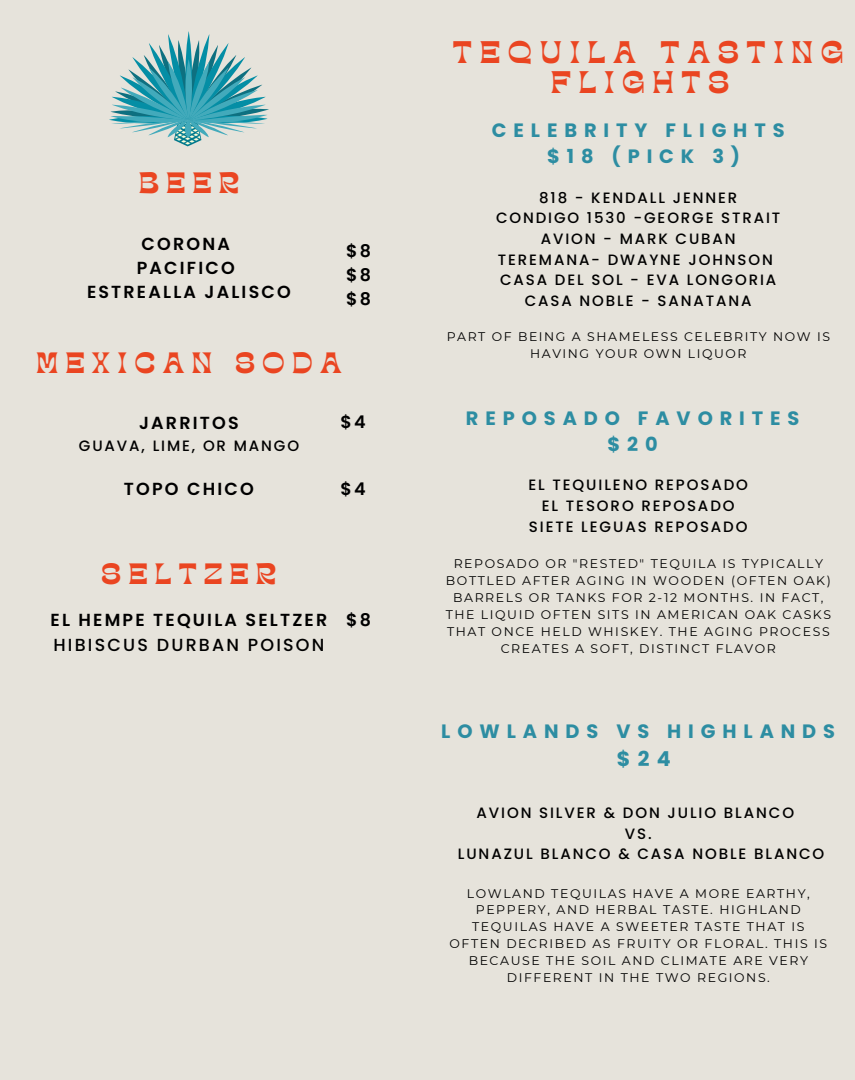
<style>
.page{position:relative;width:855px;height:1080px;background:#e6e3db}
.page>*{position:absolute;margin:0;border:0;box-sizing:border-box;transform-origin:0 0}
.t1{font:21.88px/30px "TANKINDRED Display";letter-spacing:.36em;color:#ea4521}
.t2{font:20.62px "TANKINDRED Display";letter-spacing:.36em;color:#ea4521}
.t3{font:700 20.62px "Poppins";color:#2d8da2}
.t4{font:700 19.38px/26.2px "Poppins";letter-spacing:.36em;color:#2d8da2;text-align:center}
.t5{font:600 17.5px/24.4px "Poppins";letter-spacing:.125em;color:#000;text-align:center}
.t6{font:500 17.5px "Poppins";letter-spacing:.125em;color:#000}
.t7{font:500 15px/20.6px "Poppins";letter-spacing:.125em;color:#000;text-align:center}
.t8{font:12.5px/16.9px "Montserrat";letter-spacing:.125em;color:#000;text-align:center}
</style>
<div class="page">
<svg style="left:109px;top:31px;width:160px;height:115px"></svg>
<h2 class="t2" style="left:139px;top:171px;width:102px">BEER</h2>
<h3 class="t5" style="left:87px;top:231px;width:205px">CORONA<br>PACIFICO<br>ESTREALLA JALISCO</h3>
<h3 class="t5" style="left:346px;top:238px;width:26px;text-align:justify">$8 $8 $8</h3>
<h2 class="t2" style="left:36px;top:351px;width:307px">MEXICAN SODA</h2>
<h3 class="t5" style="left:139px;top:411px;width:101px">JARRITOS</h3>
<p class="t7" style="left:79px;top:435px;width:222px">GUAVA, LIME, OR MANGO</p>
<h3 class="t5" style="left:124px;top:477px;width:132px">TOPO CHICO</h3>
<h3 class="t5" style="left:340px;top:409px;width:27px">$4</h3>
<h3 class="t5" style="left:340px;top:476px;width:27px">$4</h3>
<h2 class="t2" style="left:102px;top:562px;width:176px">SELTZER</h2>
<h3 class="t5" style="left:51px;top:608px;width:278px">EL HEMPE TEQUILA SELTZER</h3>
<h3 class="t6" style="left:53px;top:632px;width:273px">HIBISCUS DURBAN POISON</h3>
<h3 class="t5" style="left:346px;top:608px;width:26px">$8</h3>
<h1 class="t1" style="left:551px;top:41px;width:294px;text-indent:-98px">TEQUILA TASTING<br>FLIGHTS</h1>
<h3 class="t4" style="left:492px;top:117px;width:294px">CELEBRITY FLIGHTS $18 (PICK 3)</h3>
<p class="t7" style="left:496px;top:187px;width:286px">818 - KENDALL JENNER<br>CONDIGO 1530 -GEORGE STRAIT<br>AVION - MARK CUBAN<br>TEREMANA- DWAYNE JOHNSON<br>CASA DEL SOL - EVA LONGORIA<br>CASA NOBLE - SANATANA</p>
<p class="t8" style="left:447px;top:328px;width:385px">PART OF BEING A SHAMELESS CELEBRITY NOW IS<br>HAVING YOUR OWN LIQUOR</p>
<h3 class="t4" style="left:466px;top:405px;width:335px">REPOSADO FAVORITES $20</h3>
<p class="t7" style="left:528px;top:475px;width:221px">EL TEQUILENO REPOSADO<br>EL TESORO REPOSADO<br>SIETE LEGUAS REPOSADO</p>
<p class="t8" style="left:446px;top:555px;width:387px">REPOSADO OR "RESTED" TEQUILA IS TYPICALLY BOTTLED AFTER AGING IN WOODEN (OFTEN OAK)<br>BARRELS OR TANKS FOR 2-12 MONTHS. IN FACT, THE LIQUID OFTEN SITS IN AMERICAN OAK CASKS THAT ONCE HELD WHISKEY. THE AGING PROCESS CREATES A SOFT, DISTINCT FLAVOR</p>
<h3 class="t4" style="left:441px;top:718px;width:395px">LOWLANDS VS HIGHLANDS</h3>
<h2 class="t3" style="left:617px;top:744px;width:55px">$24</h2>
<p class="t7" style="left:477px;top:802px;width:319px">AVION SILVER &amp; DON JULIO BLANCO</p>
<p class="t7" style="left:625px;top:823px;width:28px">VS.</p>
<p class="t7" style="left:458px;top:844px;width:368px">LUNAZUL BLANCO &amp; CASA NOBLE BLANCO</p>
<p class="t8" style="left:450px;top:885px;width:379px">LOWLAND TEQUILAS HAVE A MORE EARTHY, PEPPERY, AND HERBAL TASTE. HIGHLAND TEQUILAS HAVE A SWEETER TASTE THAT IS OFTEN DECRIBED AS FRUITY OR FLORAL. THIS IS BECAUSE THE SOIL AND CLIMATE ARE VERY DIFFERENT IN THE TWO REGIONS.</p>
</div>
